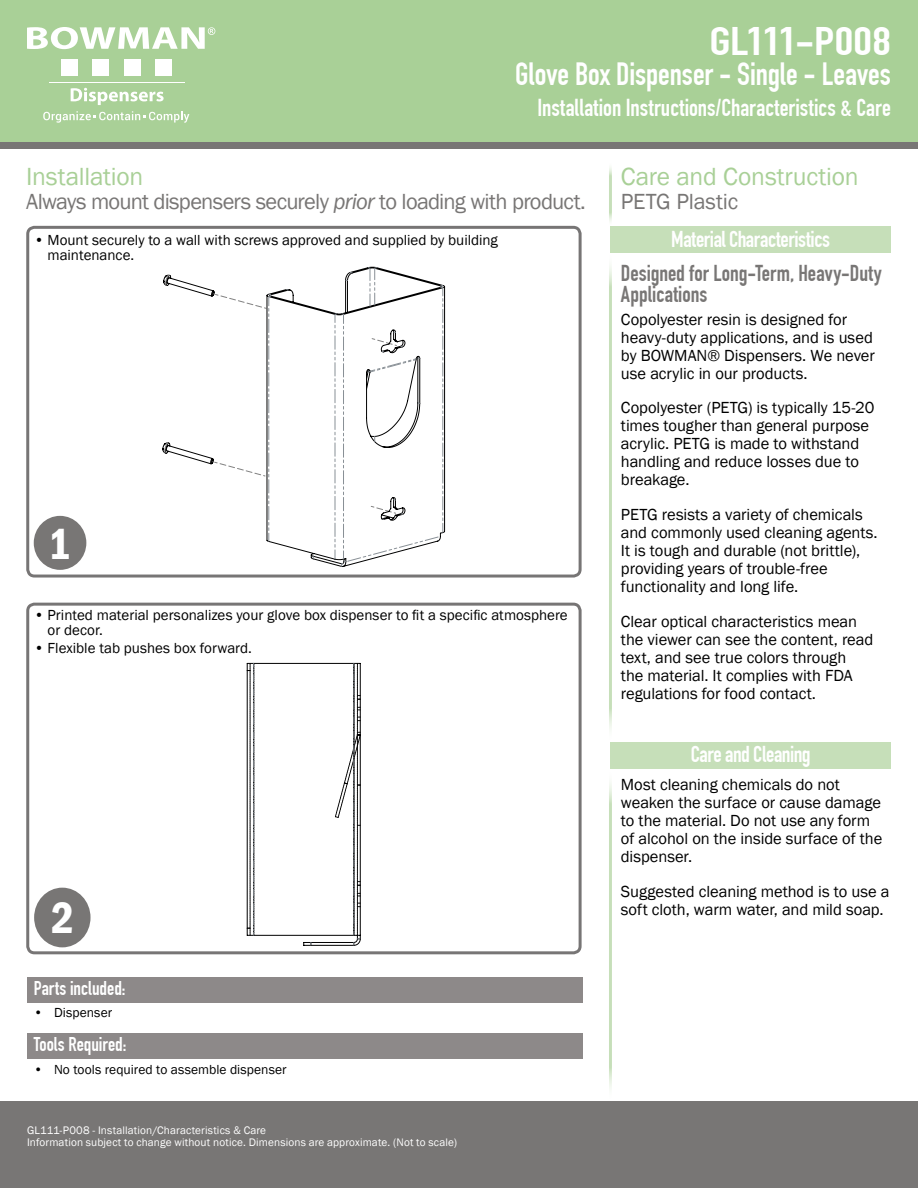
<style>
.page{position:relative;width:918px;height:1188px;background:#fff}
.page>*{position:absolute;margin:0;border:0;box-sizing:border-box;transform-origin:0 0}
.t1{font:600 condensed 45px "Franklin Gothic";color:#fff}
.t2{font:700 39px "DIN Condensed";letter-spacing:-.01em;color:#fff;scale:1.28 1}
.t3{font:700 31.5px "DIN Condensed";color:#fff}
.t4{font:25.5px "Franklin Gothic";letter-spacing:-.01em;color:#a9d097}
.t5{font:700 24px "DIN Condensed";letter-spacing:.005em;color:#fff}
.t6{font:22.5px "Franklin Gothic";letter-spacing:-.035em;color:#787675}
.t7{font:700 22.5px/21px "DIN Condensed";color:#787675}
.t8{font:700 22.5px "DIN Condensed";letter-spacing:-.02em;color:#fff}
.t9{font:22.5px "Franklin Gothic";letter-spacing:-.005em;color:#787675}
.t10{font:700 19.5px "DIN Condensed";color:#fff}
.t11{font:16.5px/18px "Franklin Gothic";letter-spacing:-.005em;color:#000}
.t12{font:15px/15px "Franklin Gothic";color:#000}
.t13{font:13.5px "Franklin Gothic";letter-spacing:.005em;color:#000}
.t14{font:11.25px/12.8px "Franklin Gothic";letter-spacing:.01em;color:#fff}
.s1{font-style:italic}
</style>
<div class="page">
<div style="left:0;top:0;width:918px;height:148px;background:#787675"></div>
<div style="left:0;top:1101px;width:918px;height:87px;background:#787675"></div>
<div style="left:0;top:0;width:918px;height:142px;background:#a9d097"></div>
<hr style="left:609px;top:164px;width:3px;height:61px;background:#c6dfb9">
<hr style="left:609px;top:255px;width:3px;height:486px;background:#c6dfb9">
<hr style="left:609px;top:771px;width:3px;height:329px;background:#c6dfb9">
<div style="left:610px;top:226px;width:281px;height:27px;background:#c6dfb9"></div>
<div style="left:610px;top:742px;width:281px;height:28px;background:#c6dfb9"></div>
<div style="left:34px;top:888px;width:57px;height:59px;background:#787675;border-radius:50%"></div>
<div style="left:34px;top:516px;width:52px;height:54px;background:#787675;border-radius:50%"></div>
<div style="left:26px;top:226px;width:556px;height:352px;border:3px solid #777575;border-radius:7px"></div>
<div style="left:26px;top:603px;width:556px;height:351px;border:3px solid #777575;border-radius:7px"></div>
<svg style="left:27px;top:27px;width:188px;height:22px"></svg>
<div style="left:61px;top:60px;width:17px;height:16px;background:#fff"></div>
<div style="left:92px;top:60px;width:17px;height:16px;background:#fff"></div>
<div style="left:124px;top:60px;width:17px;height:16px;background:#fff"></div>
<div style="left:155px;top:60px;width:17px;height:16px;background:#fff"></div>
<hr style="left:49px;top:82px;width:135px;height:1px;background:#fff">
<svg style="left:71px;top:88px;width:93px;height:17px"></svg>
<svg style="left:43px;top:111px;width:146px;height:12px"></svg>
<svg style="left:267px;top:285px;width:178px;height:282px"></svg>
<svg style="left:163px;top:275px;width:108px;height:266px"></svg>
<svg style="left:334px;top:267px;width:110px;height:299px"></svg>
<svg style="left:247px;top:663px;width:114px;height:283px"></svg>
<div style="left:27px;top:977px;width:555px;height:26px;background:#8d8989"></div>
<div style="left:27px;top:1033px;width:555px;height:26px;background:#8d8989"></div>
<h2 class="t2" style="left:709px;top:18px;width:143px">GL111-P008</h2>
<h3 class="t3" style="left:515px;top:56px;width:377px">Glove Box Dispenser - Single - Leaves</h3>
<h3 class="t5" style="left:537px;top:94px;width:355px">Installation Instructions/Characteristics &amp; Care</h3>
<h3 class="t4" style="left:26px;top:161px;width:119px">Installation</h3>
<h3 class="t6" style="left:26px;top:188px;width:561px">Always mount dispensers securely <span class="s1">prior</span> to loading with product.</h3>
<p class="t12" style="left:48px;top:233px;width:452px;text-indent:-14px">• Mount securely to a wall with screws approved and supplied by building maintenance.</p>
<h1 class="t1" style="left:48px;top:514px;width:24px">1</h1>
<p class="t12" style="left:48px;top:608px;width:522px;text-indent:-14px">• Printed material personalizes your glove box dispenser to fit a specific atmosphere or decor.</p>
<p class="t12" style="left:34px;top:641px;width:219px">• Flexible tab pushes box forward.</p>
<h1 class="t1" style="left:51px;top:888px;width:24px">2</h1>
<p class="t10" style="left:34px;top:977px;width:93px">Parts included:</p>
<p class="t13" style="left:34px;top:1004px;width:80px">• Dispenser</p>
<p class="t10" style="left:34px;top:1033px;width:94px">Tools Required:</p>
<p class="t13" style="left:34px;top:1061px;width:254px">• No tools required to assemble dispenser</p>
<p class="t14" style="left:27px;top:1124px;width:432px">GL111-P008 - Installation/Characteristics &amp; Care<br>Information subject to change without notice. Dimensions are approximate. (Not to scale)</p>
<h3 class="t4" style="left:621px;top:161px;width:239px">Care and Construction</h3>
<h3 class="t9" style="left:621px;top:188px;width:119px">PETG Plastic</h3>
<h3 class="t8" style="left:671px;top:226px;width:160px">Material Characteristics</h3>
<h3 class="t7" style="left:621px;top:263px;width:262px">Designed for Long-Term, Heavy-Duty<br>Applications</h3>
<p class="t11" style="left:621px;top:311px;width:255px">Copolyester resin is designed for heavy-duty applications, and is used by BOWMAN® Dispensers. We never use acrylic in our products.</p>
<p class="t11" style="left:621px;top:399px;width:255px">Copolyester (PETG) is typically 15-20 times tougher than general purpose acrylic. PETG is made to withstand handling and reduce losses due to breakage.</p>
<p class="t11" style="left:621px;top:506px;width:258px">PETG resists a variety of chemicals and commonly used cleaning agents.<br>It is tough and durable (not brittle), providing years of trouble-free functionality and long life.</p>
<p class="t11" style="left:621px;top:613px;width:254px">Clear optical characteristics mean the viewer can see the content, read text, and see true colors through<br>the material. It complies with FDA regulations for food contact.</p>
<h3 class="t8" style="left:691px;top:740px;width:121px">Care and Cleaning</h3>
<p class="t11" style="left:621px;top:776px;width:263px">Most cleaning chemicals do not weaken the surface or cause damage to the material. Do not use any form of alcohol on the inside surface of the dispenser.</p>
<p class="t11" style="left:621px;top:883px;width:270px">Suggested cleaning method is to use a soft cloth, warm water, and mild soap.</p>
</div>
